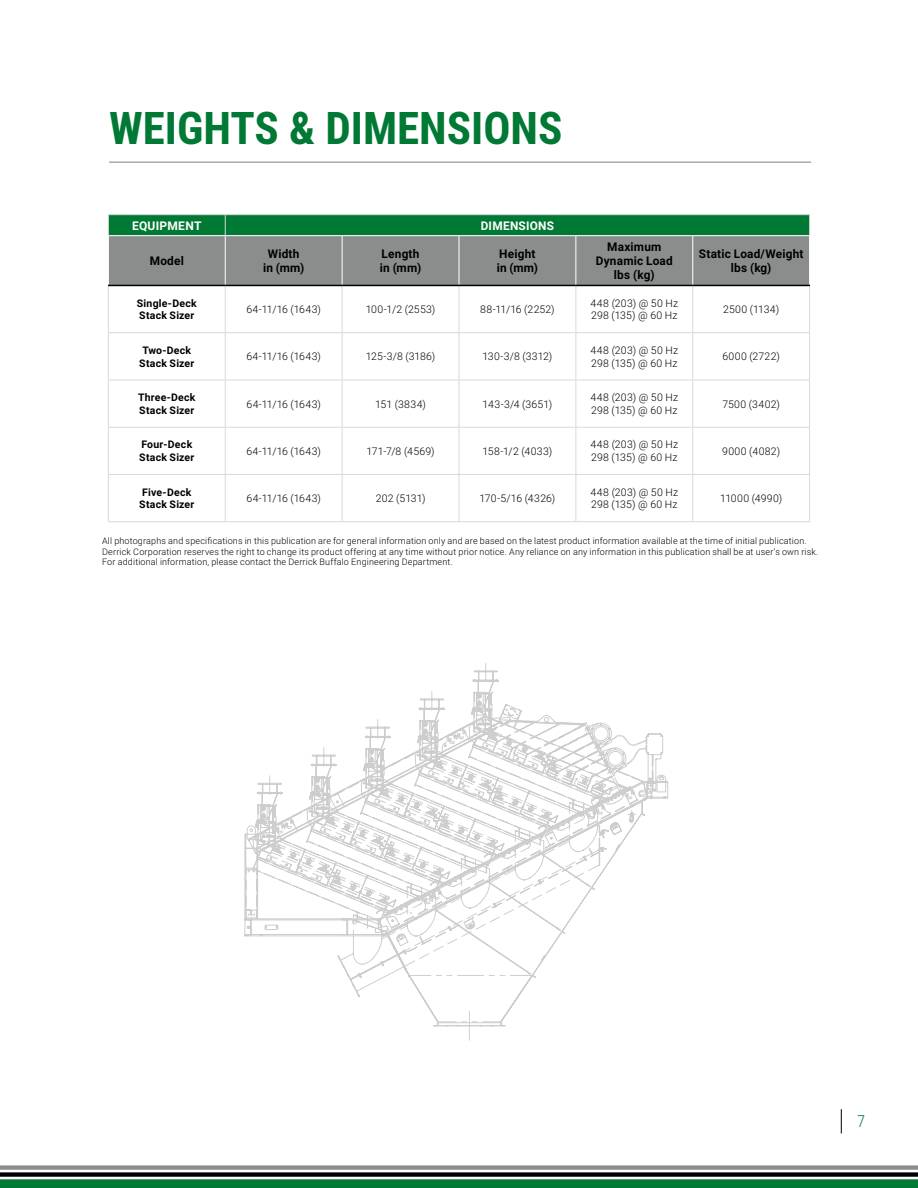
<style>
.page{position:relative;width:918px;height:1188px;background:#fff}
.page>*{position:absolute;margin:0;border:0;box-sizing:border-box;transform-origin:0 0}
.t1{font:700 45px "Roboto Condensed";color:#007934}
.t2{font:300 16.5px "Roboto Condensed";color:#007934}
.t3{font:700 12px/14.4px "Roboto";letter-spacing:.015em;color:#000;text-align:center}
.t4{font:700 12px "Roboto";letter-spacing:.02em;color:#fff}
.t5{font:300 10.5px/12.6px "Roboto";letter-spacing:.025em;color:#000}
.t6{font:700 10.5px/12.6px "Roboto";letter-spacing:.025em;color:#000}
.t7{font:300 10.5px "Roboto";letter-spacing:.005em;color:#000}
.t8{font:300 9px/10.5px "Roboto";letter-spacing:.02em;color:#000}
</style>
<div class="page">
<hr style="left:109px;top:162px;width:702px;height:1px;background:#8b8d8d">
<svg style="left:348px;top:977px;width:188px;height:64px"></svg>
<svg style="left:247px;top:663px;width:421px;height:314px"></svg>
<svg style="left:0;top:1165px;width:918px;height:23px"></svg>
<svg style="left:841px;top:1109px;width:1px;height:24px"></svg>
<hr style="left:108px;top:214px;width:117px;height:1px;background:#d7d9da">
<hr style="left:225px;top:214px;width:117px;height:1px;background:#d7d9da">
<hr style="left:342px;top:214px;width:117px;height:1px;background:#d7d9da">
<hr style="left:459px;top:214px;width:117px;height:1px;background:#d7d9da">
<hr style="left:576px;top:214px;width:117px;height:1px;background:#d7d9da">
<hr style="left:693px;top:214px;width:117px;height:1px;background:#d7d9da">
<svg style="left:108px;top:215px;width:702px;height:70px;background:#638773"></svg>
<hr style="left:108px;top:286px;width:1px;height:46px;background:#d7d9da">
<hr style="left:225px;top:286px;width:1px;height:46px;background:#d7d9da">
<hr style="left:342px;top:286px;width:1px;height:46px;background:#d7d9da">
<hr style="left:459px;top:286px;width:1px;height:46px;background:#d7d9da">
<hr style="left:576px;top:286px;width:1px;height:46px;background:#d7d9da">
<hr style="left:692px;top:286px;width:1px;height:46px;background:#d7d9da">
<hr style="left:809px;top:286px;width:1px;height:46px;background:#d7d9da">
<hr style="left:108px;top:332px;width:117px;height:1px;background:#d7d9da">
<hr style="left:108px;top:333px;width:1px;height:47px;background:#d7d9da">
<hr style="left:225px;top:332px;width:117px;height:1px;background:#d7d9da">
<hr style="left:225px;top:333px;width:1px;height:47px;background:#d7d9da">
<hr style="left:342px;top:332px;width:117px;height:1px;background:#d7d9da">
<hr style="left:342px;top:333px;width:1px;height:47px;background:#d7d9da">
<hr style="left:459px;top:332px;width:117px;height:1px;background:#d7d9da">
<hr style="left:459px;top:333px;width:1px;height:47px;background:#d7d9da">
<hr style="left:576px;top:332px;width:117px;height:1px;background:#d7d9da">
<hr style="left:576px;top:333px;width:1px;height:47px;background:#d7d9da">
<hr style="left:693px;top:332px;width:117px;height:1px;background:#d7d9da">
<hr style="left:692px;top:333px;width:1px;height:47px;background:#d7d9da">
<hr style="left:809px;top:333px;width:1px;height:47px;background:#d7d9da">
<hr style="left:108px;top:380px;width:117px;height:1px;background:#d7d9da">
<hr style="left:108px;top:380px;width:1px;height:47px;background:#d7d9da">
<hr style="left:225px;top:380px;width:117px;height:1px;background:#d7d9da">
<hr style="left:225px;top:380px;width:1px;height:47px;background:#d7d9da">
<hr style="left:342px;top:380px;width:117px;height:1px;background:#d7d9da">
<hr style="left:342px;top:380px;width:1px;height:47px;background:#d7d9da">
<hr style="left:459px;top:380px;width:117px;height:1px;background:#d7d9da">
<hr style="left:459px;top:380px;width:1px;height:47px;background:#d7d9da">
<hr style="left:576px;top:380px;width:117px;height:1px;background:#d7d9da">
<hr style="left:576px;top:380px;width:1px;height:47px;background:#d7d9da">
<hr style="left:693px;top:380px;width:117px;height:1px;background:#d7d9da">
<hr style="left:692px;top:380px;width:1px;height:47px;background:#d7d9da">
<hr style="left:809px;top:380px;width:1px;height:47px;background:#d7d9da">
<hr style="left:108px;top:427px;width:117px;height:1px;background:#d7d9da">
<hr style="left:108px;top:428px;width:1px;height:46px;background:#d7d9da">
<hr style="left:225px;top:427px;width:117px;height:1px;background:#d7d9da">
<hr style="left:225px;top:428px;width:1px;height:46px;background:#d7d9da">
<hr style="left:342px;top:427px;width:117px;height:1px;background:#d7d9da">
<hr style="left:342px;top:428px;width:1px;height:46px;background:#d7d9da">
<hr style="left:459px;top:427px;width:117px;height:1px;background:#d7d9da">
<hr style="left:459px;top:428px;width:1px;height:46px;background:#d7d9da">
<hr style="left:576px;top:427px;width:117px;height:1px;background:#d7d9da">
<hr style="left:576px;top:428px;width:1px;height:46px;background:#d7d9da">
<hr style="left:693px;top:427px;width:117px;height:1px;background:#d7d9da">
<hr style="left:692px;top:428px;width:1px;height:46px;background:#d7d9da">
<hr style="left:809px;top:428px;width:1px;height:46px;background:#d7d9da">
<hr style="left:108px;top:474px;width:117px;height:1px;background:#d7d9da">
<hr style="left:108px;top:475px;width:1px;height:46px;background:#d7d9da">
<hr style="left:225px;top:474px;width:117px;height:1px;background:#d7d9da">
<hr style="left:225px;top:475px;width:1px;height:46px;background:#d7d9da">
<hr style="left:342px;top:474px;width:117px;height:1px;background:#d7d9da">
<hr style="left:342px;top:475px;width:1px;height:46px;background:#d7d9da">
<hr style="left:459px;top:474px;width:117px;height:1px;background:#d7d9da">
<hr style="left:459px;top:475px;width:1px;height:46px;background:#d7d9da">
<hr style="left:576px;top:474px;width:117px;height:1px;background:#d7d9da">
<hr style="left:576px;top:475px;width:1px;height:46px;background:#d7d9da">
<hr style="left:693px;top:474px;width:117px;height:1px;background:#d7d9da">
<hr style="left:692px;top:475px;width:1px;height:46px;background:#d7d9da">
<hr style="left:809px;top:475px;width:1px;height:46px;background:#d7d9da">
<hr style="left:108px;top:521px;width:117px;height:1px;background:#d7d9da">
<hr style="left:225px;top:521px;width:117px;height:1px;background:#d7d9da">
<hr style="left:342px;top:521px;width:117px;height:1px;background:#d7d9da">
<hr style="left:459px;top:521px;width:117px;height:1px;background:#d7d9da">
<hr style="left:576px;top:521px;width:117px;height:1px;background:#d7d9da">
<hr style="left:693px;top:521px;width:117px;height:1px;background:#d7d9da">
<hr style="left:108px;top:235px;width:117px;height:1px;background:#fff">
<hr style="left:108px;top:236px;width:1px;height:49px;background:#fff">
<hr style="left:225px;top:235px;width:117px;height:1px;background:#fff">
<hr style="left:225px;top:236px;width:1px;height:49px;background:#fff">
<hr style="left:342px;top:235px;width:117px;height:1px;background:#fff">
<hr style="left:342px;top:236px;width:1px;height:49px;background:#fff">
<hr style="left:459px;top:235px;width:117px;height:1px;background:#fff">
<hr style="left:459px;top:236px;width:1px;height:49px;background:#fff">
<hr style="left:576px;top:235px;width:117px;height:1px;background:#fff">
<hr style="left:576px;top:236px;width:1px;height:49px;background:#fff">
<hr style="left:693px;top:235px;width:117px;height:1px;background:#fff">
<hr style="left:692px;top:236px;width:1px;height:49px;background:#fff">
<hr style="left:809px;top:236px;width:1px;height:49px;background:#fff">
<hr style="left:108px;top:285px;width:117px;height:1px;background:#000">
<hr style="left:225px;top:285px;width:117px;height:1px;background:#000">
<hr style="left:342px;top:285px;width:117px;height:1px;background:#000">
<hr style="left:459px;top:285px;width:117px;height:1px;background:#000">
<hr style="left:576px;top:285px;width:117px;height:1px;background:#000">
<hr style="left:693px;top:285px;width:117px;height:1px;background:#000">
<h1 class="t1" style="left:109px;top:96px;width:455px">WEIGHTS &amp; DIMENSIONS</h1>
<h3 class="t4" style="left:132px;top:217px;width:71px">EQUIPMENT</h3>
<h3 class="t4" style="left:481px;top:217px;width:75px">DIMENSIONS</h3>
<h3 class="t3" style="left:150px;top:253px;width:36px">Model</h3>
<h3 class="t3" style="left:263px;top:246px;width:43px">Width in (mm)</h3>
<h3 class="t3" style="left:380px;top:246px;width:43px;text-align:left">Length in (mm)</h3>
<h3 class="t3" style="left:497px;top:246px;width:43px;text-align:left">Height in (mm)</h3>
<h3 class="t3" style="left:596px;top:239px;width:78px">Maximum<br>Dynamic Load lbs (kg)</h3>
<h3 class="t3" style="left:699px;top:246px;width:106px">Static Load/Weight lbs (kg)</h3>
<p class="t6" style="left:137px;top:296px;width:61px">Single-Deck<br>Stack Sizer</p>
<p class="t7" style="left:246px;top:302px;width:76px">64-11/16 (1643)</p>
<p class="t5" style="left:366px;top:303px;width:71px">100-1/2 (2553)</p>
<p class="t5" style="left:480px;top:303px;width:76px">88-11/16 (2252)</p>
<p class="t5" style="left:591px;top:296px;width:89px">448 (203) @ 50 Hz<br>298 (135) @ 60 Hz</p>
<p class="t5" style="left:723px;top:303px;width:57px">2500 (1134)</p>
<p class="t6" style="left:139px;top:344px;width:57px;text-align:center">Two-Deck<br>Stack Sizer</p>
<p class="t7" style="left:246px;top:349px;width:76px">64-11/16 (1643)</p>
<p class="t5" style="left:366px;top:350px;width:71px">125-3/8 (3186)</p>
<p class="t5" style="left:482px;top:350px;width:71px">130-3/8 (3312)</p>
<p class="t5" style="left:591px;top:344px;width:89px">448 (203) @ 50 Hz<br>298 (135) @ 60 Hz</p>
<p class="t5" style="left:722px;top:350px;width:59px">6000 (2722)</p>
<p class="t6" style="left:138px;top:391px;width:59px">Three-Deck<br>Stack Sizer</p>
<p class="t7" style="left:246px;top:396px;width:76px">64-11/16 (1643)</p>
<p class="t5" style="left:375px;top:397px;width:52px">151 (3834)</p>
<p class="t5" style="left:483px;top:397px;width:71px">143-3/4 (3651)</p>
<p class="t5" style="left:591px;top:391px;width:89px">448 (203) @ 50 Hz<br>298 (135) @ 60 Hz</p>
<p class="t5" style="left:722px;top:397px;width:59px">7500 (3402)</p>
<p class="t6" style="left:139px;top:438px;width:57px">Four-Deck<br>Stack Sizer</p>
<p class="t7" style="left:246px;top:444px;width:76px">64-11/16 (1643)</p>
<p class="t5" style="left:366px;top:444px;width:70px">171-7/8 (4569)</p>
<p class="t5" style="left:483px;top:444px;width:71px">158-1/2 (4033)</p>
<p class="t5" style="left:591px;top:438px;width:89px">448 (203) @ 50 Hz<br>298 (135) @ 60 Hz</p>
<p class="t5" style="left:722px;top:444px;width:59px">9000 (4082)</p>
<p class="t6" style="left:139px;top:485px;width:57px">Five-Deck<br>Stack Sizer</p>
<p class="t7" style="left:246px;top:491px;width:76px">64-11/16 (1643)</p>
<p class="t5" style="left:376px;top:492px;width:51px">202 (5131)</p>
<p class="t7" style="left:480px;top:491px;width:77px">170-5/16 (4326)</p>
<p class="t5" style="left:591px;top:485px;width:89px">448 (203) @ 50 Hz<br>298 (135) @ 60 Hz</p>
<p class="t5" style="left:720px;top:492px;width:64px">11000 (4990)</p>
<p class="t8" style="left:102px;top:536px;width:718px">All photographs and specifications in this publication are for general information only and are based on the latest product information available at the time of initial publication.<br>Derrick Corporation reserves the right to change its product offering at any time without prior notice. Any reliance on any information in this publication shall be at user’s own risk.<br>For additional information, please contact the Derrick Buffalo Engineering Department.</p>
<h2 class="t2" style="left:857px;top:1110px;width:10px">7</h2>
</div>
